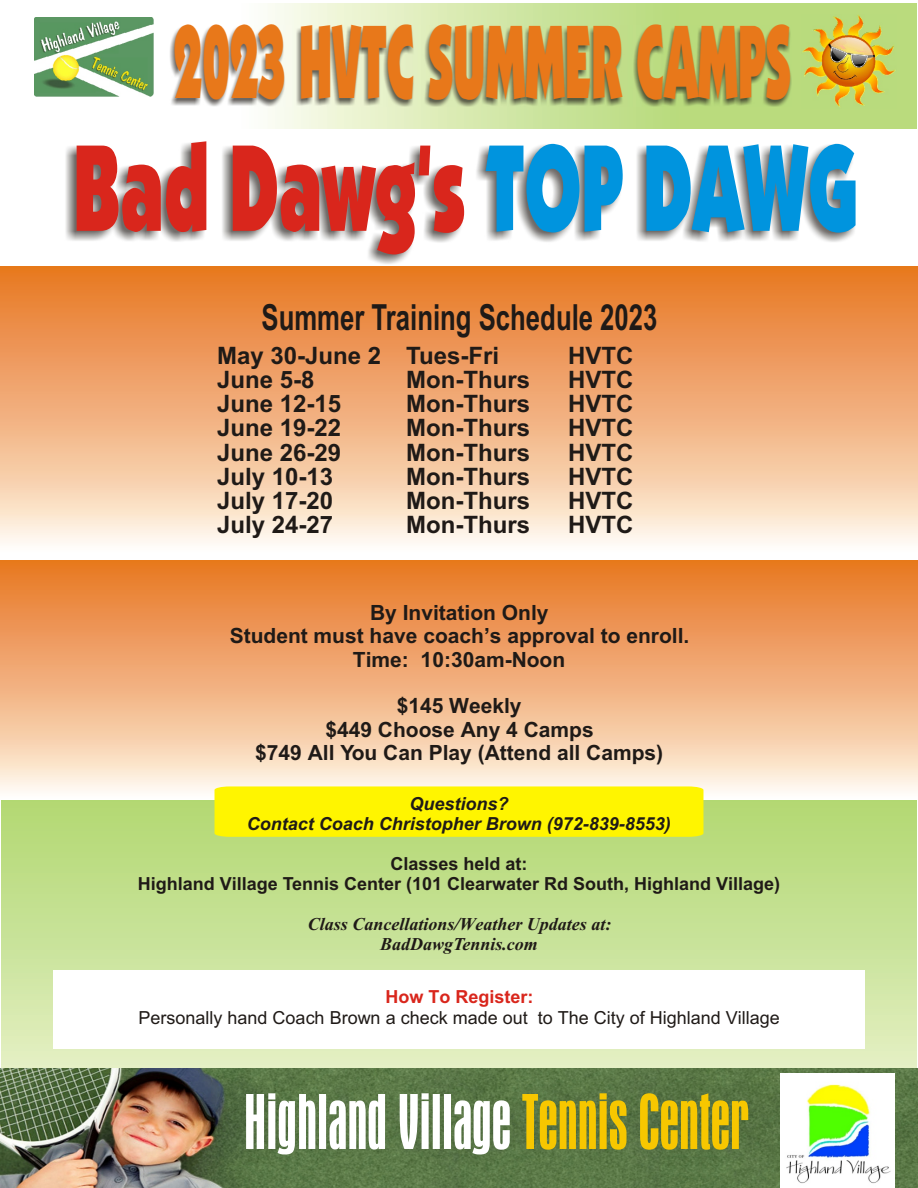
<style>
.page{position:relative;width:918px;height:1188px;background:#fff}
.page>*{position:absolute;margin:0;border:0;box-sizing:border-box;transform-origin:0 0}
.t1{font:121.8px "Boulder";color:#d9261c;scale:.59 1}
.t2{font:103.05px "Boulder";color:#e8781a;scale:.47 1}
.t3{font:700 36px "Arial";color:#1f1a17;scale:.71 1}
.t4{font:700 24px "Arial";color:#1f1a17}
.t5{font:700 21px/23.4px "Arial";color:#1f1a17;text-align:center}
.t6{font:700 18px/20.1px "Arial";color:#1f1a17;text-align:center}
.t7{font:18px "Arial";color:#1f1a17}
.t8{font:italic 700 18px/20px "Times New Roman";color:#1f1a17;text-align:center}
.t9{font:italic 700 18px/20.1px "Arial";color:#1f1a17;text-align:center}
.t10{font:700 18px "Arial";color:#d9261c}
.s1{color:#0094de}
</style>
<div class="page">
<img style="left:1px;top:799px;width:916px;height:269px">
<img style="left:1px;top:266px;width:916px;height:278px">
<img style="left:1px;top:561px;width:916px;height:238px">
<img style="left:0;top:1068px;width:918px;height:120px">
<img style="left:780px;top:1073px;width:114px;height:114px">
<svg style="left:246px;top:1093px;width:264px;height:62px"></svg>
<svg style="left:522px;top:1093px;width:226px;height:57px;background:#ada01f"></svg>
<div style="left:679px;top:3px;width:238px;height:126px;background:#badb7d"></div>
<img style="left:34px;top:17px;width:119px;height:80px">
<img style="left:170px;top:25px;width:621px;height:81px">
<img style="left:802px;top:15px;width:94px;height:92px">
<img style="left:65px;top:142px;width:790px;height:122px">
<div style="left:215px;top:786px;width:488px;height:51px;background:#fff500"></div>
<div style="left:53px;top:971px;width:812px;height:78px;background:#fff"></div>
<h2 class="t2" style="left:174px;top:2px;width:1315px">2023 HVTC SUMMER CAMPS</h2>
<h1 class="t1" style="left:74px;top:118px;width:1332px">Bad Dawg's <span class="s1">TOP DAWG</span></h1>
<h3 class="t3" style="left:262px;top:304px;width:559px">Summer Training Schedule 2023</h3>
<p class="t4" style="left:217px;top:347px;width:283px">May 30-June 2 Tues-Fri</p>
<p class="t4" style="left:568px;top:347px;width:67px">HVTC</p>
<p class="t4" style="left:217px;top:371px;width:99px">June 5-8</p>
<p class="t4" style="left:406px;top:371px;width:125px">Mon-Thurs</p>
<p class="t4" style="left:568px;top:371px;width:67px">HVTC</p>
<p class="t4" style="left:217px;top:395px;width:126px">June 12-15</p>
<p class="t4" style="left:406px;top:395px;width:125px">Mon-Thurs</p>
<p class="t4" style="left:568px;top:395px;width:67px">HVTC</p>
<p class="t4" style="left:217px;top:419px;width:126px">June 19-22</p>
<p class="t4" style="left:406px;top:419px;width:125px">Mon-Thurs</p>
<p class="t4" style="left:568px;top:419px;width:67px">HVTC</p>
<p class="t4" style="left:217px;top:443px;width:126px">June 26-29</p>
<p class="t4" style="left:406px;top:443px;width:125px">Mon-Thurs</p>
<p class="t4" style="left:568px;top:443px;width:67px">HVTC</p>
<p class="t4" style="left:217px;top:467px;width:118px">July 10-13</p>
<p class="t4" style="left:406px;top:467px;width:125px">Mon-Thurs</p>
<p class="t4" style="left:568px;top:467px;width:67px">HVTC</p>
<p class="t4" style="left:217px;top:491px;width:118px">July 17-20</p>
<p class="t4" style="left:406px;top:491px;width:125px">Mon-Thurs</p>
<p class="t4" style="left:568px;top:491px;width:67px">HVTC</p>
<p class="t4" style="left:217px;top:515px;width:118px">July 24-27</p>
<p class="t4" style="left:406px;top:515px;width:125px">Mon-Thurs</p>
<p class="t4" style="left:568px;top:515px;width:67px">HVTC</p>
<p class="t5" style="left:230px;top:602px;width:461px">By Invitation Only<br>Student must have coach’s approval to enroll.<br>Time: 10:30am-Noon</p>
<p class="t5" style="left:255px;top:696px;width:409px">$145 Weekly<br>$449 Choose Any 4 Camps<br>$749 All You Can Play (Attend all Camps)</p>
<p class="t9" style="left:247px;top:795px;width:425px">Questions?<br>Contact Coach Christopher Brown (972-839-8553)</p>
<p class="t6" style="left:138px;top:855px;width:644px">Classes held at:<br>Highland Village Tennis Center (101 Clearwater Rd South, Highland Village)</p>
<p class="t8" style="left:308px;top:916px;width:305px">Class Cancellations/Weather Updates at:<br>BadDawgTennis.com</p>
<p class="t10" style="left:386px;top:990px;width:149px">How To Register:</p>
<p class="t7" style="left:139px;top:1010px;width:643px">Personally hand Coach Brown a check made out to The City of Highland Village</p>
</div>
